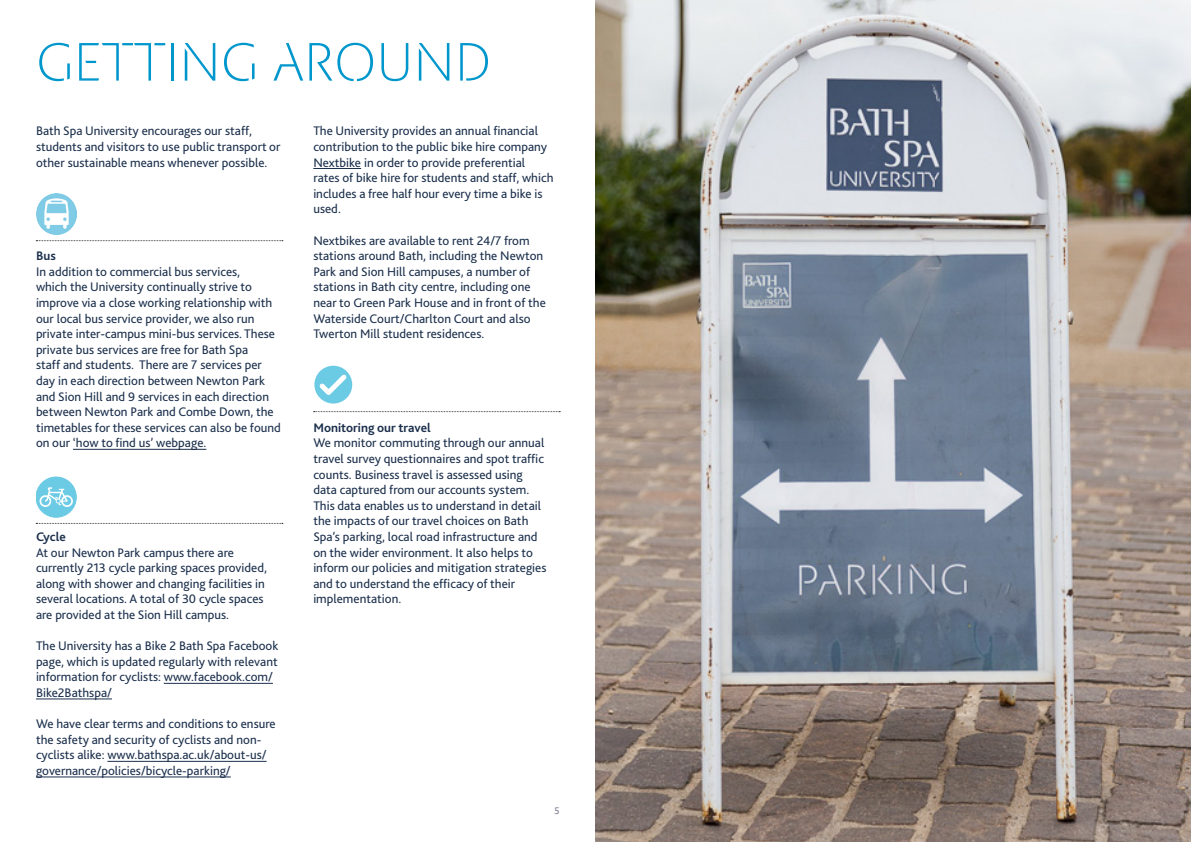
<style>
.page{position:relative;width:1191px;height:842px;background:#fff}
.page>*{position:absolute;margin:0;border:0;box-sizing:border-box;transform-origin:0 0}
.t1{font:57px "Bath Spa New Roman";color:#0097cd}
.t2{font:13px/15.6px "Bliss 2";color:#1b2f4c}
.t3{font:700 13px "Bliss 2";color:#1b2f4c}
.t4{font:10px "Bliss 2";color:#76768b}
</style>
<div class="page">
<hr style="left:73px;top:449px;width:133px;height:1px;background:#1b2f4c">
<hr style="left:164px;top:683px;width:109px;height:1px;background:#1b2f4c">
<hr style="left:36px;top:699px;width:76px;height:1px;background:#1b2f4c">
<hr style="left:107px;top:761px;width:160px;height:1px;background:#1b2f4c">
<hr style="left:36px;top:777px;width:195px;height:1px;background:#1b2f4c">
<hr style="left:313px;top:168px;width:48px;height:1px;background:#1b2f4c">
<img style="left:36px;top:193px;width:41px;height:41px">
<svg style="left:36px;top:240px;width:247px;height:1px"></svg>
<div style="left:36px;top:477px;width:40px;height:40px;background:#6bcae4;border:1px solid #6bcae4;border-radius:50%"></div>
<svg style="left:40px;top:487px;width:33px;height:20px"></svg>
<svg style="left:36px;top:523px;width:247px;height:1px"></svg>
<div style="left:314px;top:366px;width:38px;height:37px;background:#6bcae4;border-radius:50%"></div>
<svg style="left:319px;top:375px;width:27px;height:20px"></svg>
<svg style="left:313px;top:411px;width:247px;height:1px"></svg>
<img style="left:595px;top:0;width:596px;height:842px">
<p class="t1" style="left:36px;top:36px;width:457px">GETTING AROUND</p>
<p class="t2" style="left:36px;top:123px;width:246px">Bath Spa University encourages our staff, students and visitors to use public transport or other sustainable means whenever possible.</p>
<p class="t3" style="left:36px;top:248px;width:21px">Bus</p>
<p class="t2" style="left:36px;top:264px;width:246px">In addition to commercial bus services,<br>which the University continually strive to improve via a close working relationship with our local bus service provider, we also run private inter-campus mini-bus services. These private bus services are free for Bath Spa<br>staff and students. There are 7 services per day in each direction between Newton Park and Sion Hill and 9 services in each direction between Newton Park and Combe Down, the timetables for these services can also be found on our ‘how to find us’ webpage.</p>
<p class="t3" style="left:36px;top:529px;width:31px">Cycle</p>
<p class="t2" style="left:36px;top:544px;width:232px">At our Newton Park campus there are currently 213 cycle parking spaces provided, along with shower and changing facilities in several locations. A total of 30 cycle spaces are provided at the Sion Hill campus.</p>
<p class="t2" style="left:36px;top:638px;width:244px">The University has a Bike 2 Bath Spa Facebook page, which is updated regularly with relevant information for cyclists: www.facebook.com/ Bike2Bathspa/</p>
<p class="t2" style="left:36px;top:716px;width:241px">We have clear terms and conditions to ensure the safety and security of cyclists and non&shy;cyclists alike: www.bathspa.ac.uk/about-us/ governance/policies/bicycle-parking/</p>
<p class="t2" style="left:313px;top:123px;width:242px">The University provides an annual financial contribution to the public bike hire company Nextbike in order to provide preferential rates of bike hire for students and staff, which includes a free half hour every time a bike is used.</p>
<p class="t2" style="left:313px;top:232px;width:234px">Nextbikes are available to rent 24/7 from stations around Bath, including the Newton Park and Sion Hill campuses, a number of stations in Bath city centre, including one near to Green Park House and in front of the Waterside Court/Charlton Court and also Twerton Mill student residences.</p>
<p class="t3" style="left:313px;top:419px;width:119px">Monitoring our travel</p>
<p class="t2" style="left:313px;top:435px;width:235px">We monitor commuting through our annual travel survey questionnaires and spot traffic counts. Business travel is assessed using data captured from our accounts system.<br>This data enables us to understand in detail the impacts of our travel choices on Bath Spa’s parking, local road infrastructure and on the wider environment. It also helps to inform our policies and mitigation strategies and to understand the efficacy of their implementation.</p>
<p class="t4" style="left:554px;top:804px;width:7px">5</p>
</div>
